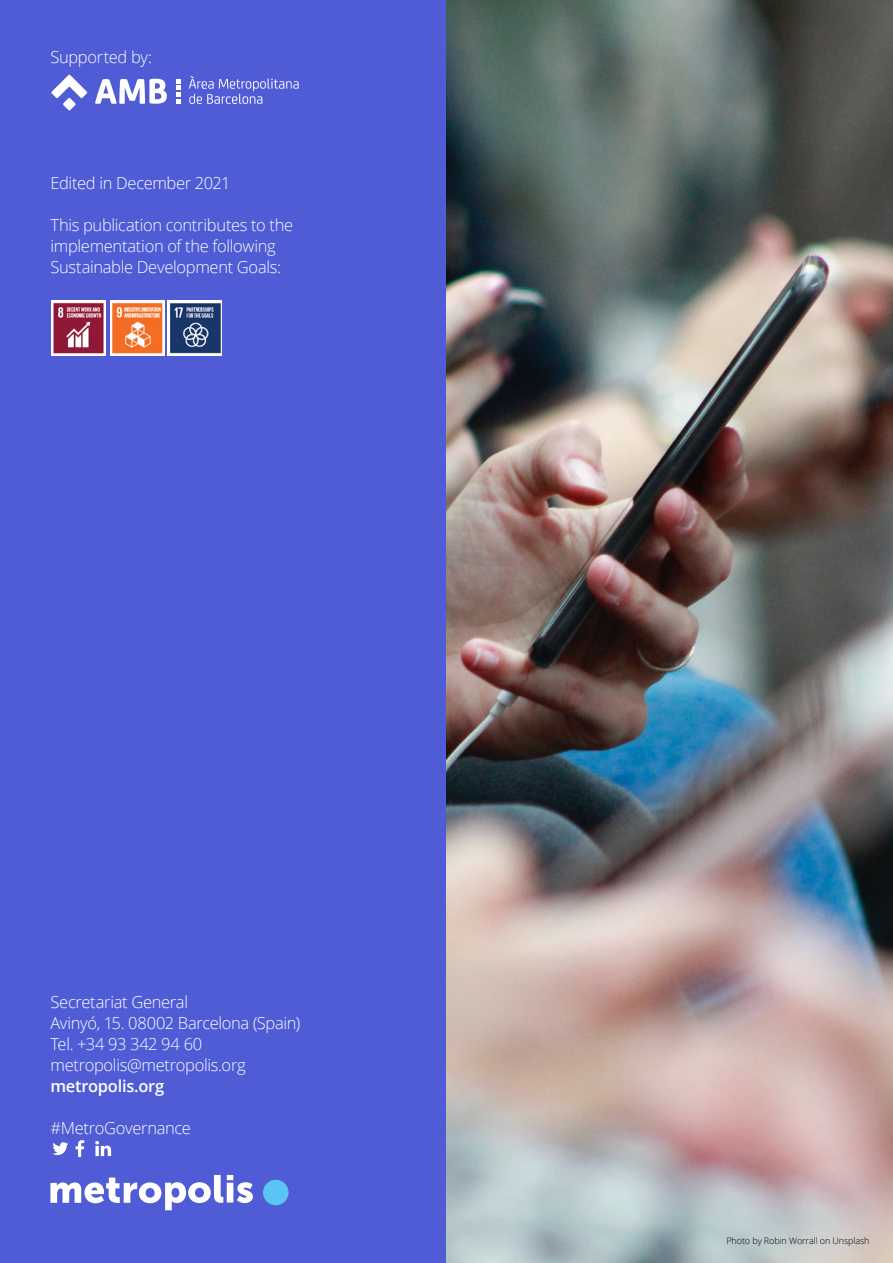
<style>
.page{position:relative;width:893px;height:1263px;background:#fff}
.page>*{position:absolute;margin:0;border:0;box-sizing:border-box;transform-origin:0 0}
.t1{font:300 16.5px/21px "Open Sans";letter-spacing:-.02em;color:#fff}
.t2{font:600 16.5px "Open Sans";letter-spacing:-.02em;color:#fff}
.t3{font:300 9px "Open Sans";letter-spacing:-.01em;color:#000}
</style>
<div class="page">
<div style="left:0;top:0;width:446px;height:1263px;background:#4f5cd6"></div>
<svg style="left:95px;top:79px;width:72px;height:25px"></svg>
<svg style="left:51px;top:75px;width:36px;height:36px"></svg>
<svg style="left:176px;top:79px;width:4px;height:25px"></svg>
<svg style="left:189px;top:76px;width:110px;height:28px"></svg>
<img style="left:446px;top:0;width:447px;height:1263px">
<div style="left:263px;top:1180px;width:25px;height:25px;background:#5cc4f2;border-radius:50%"></div>
<svg style="left:50px;top:1175px;width:203px;height:35px"></svg>
<svg style="left:52px;top:1140px;width:59px;height:17px"></svg>
<img style="left:167px;top:301px;width:54px;height:54px">
<img style="left:52px;top:300px;width:54px;height:55px">
<img style="left:110px;top:300px;width:55px;height:55px">
<p class="t1" style="left:50px;top:46px;width:103px">Supported by:</p>
<p class="t1" style="left:50px;top:172px;width:181px">Edited in December 2021</p>
<p class="t1" style="left:50px;top:214px;width:244px">This publication contributes to the implementation of the following<br>Sustainable Development Goals:</p>
<p class="t1" style="left:50px;top:991px;width:139px">Secretariat General</p>
<p class="t1" style="left:50px;top:1012px;width:251px">Avinyó, 15. 08002 Barcelona (Spain)</p>
<p class="t1" style="left:50px;top:1033px;width:153px">Tel. +34 93 342 94 60</p>
<p class="t1" style="left:50px;top:1054px;width:197px">metropolis@metropolis.org</p>
<p class="t2" style="left:50px;top:1075px;width:115px">metropolis.org</p>
<p class="t1" style="left:50px;top:1117px;width:142px">#MetroGovernance</p>
<p class="t3" style="left:726px;top:1235px;width:145px">Photo by Robin Worrall on Unsplash</p>
</div>
